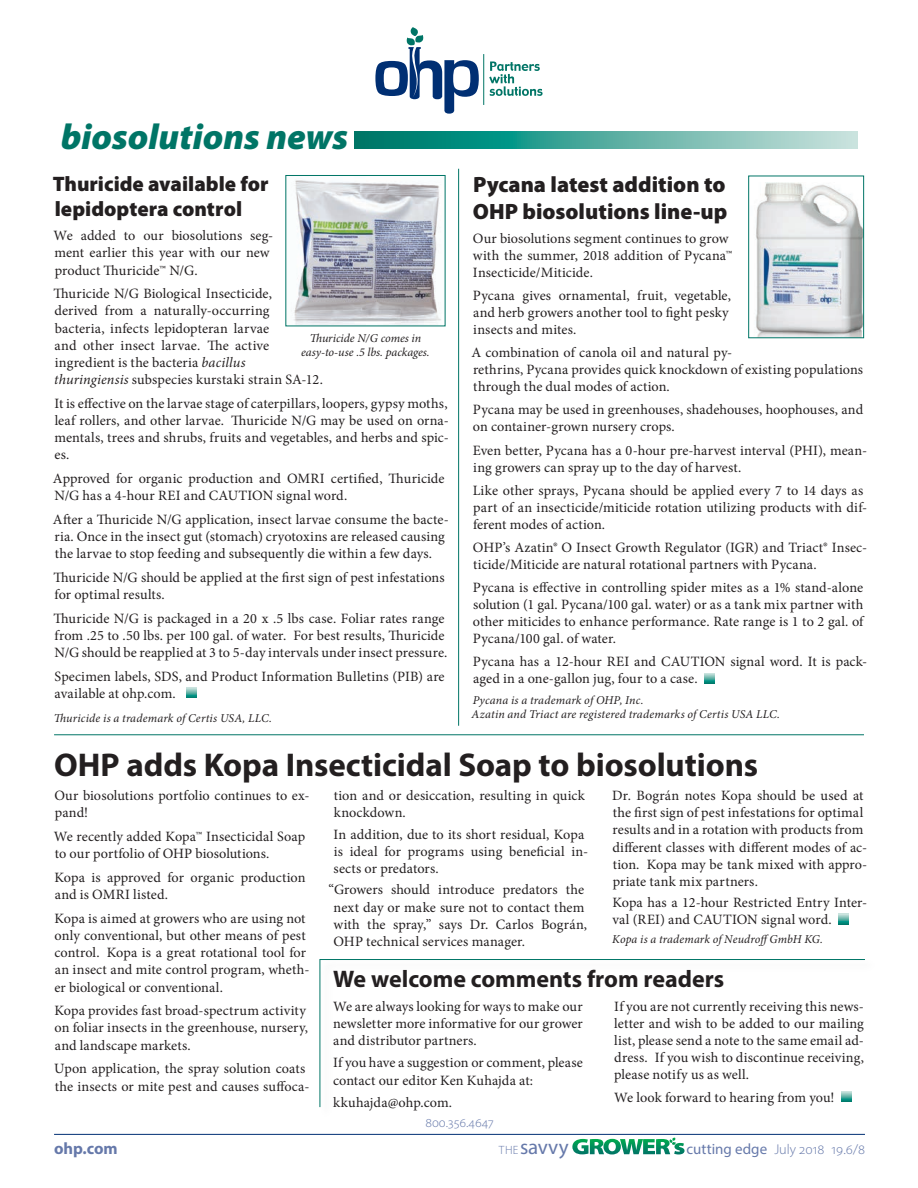
<style>
.page{position:relative;width:918px;height:1188px;background:#fff}
.page>*{position:absolute;margin:0;border:0;box-sizing:border-box;transform-origin:0 0}
.Body{font:italic 900 36px "Myriad Pro";color:#007566}
.t1{font:700 33px "Myriad Pro";letter-spacing:-.005em;color:#231f20}
.t2{font:700 24px "Myriad Pro";letter-spacing:-.005em;color:#231f20}
.Body-2{font:900 22.2px/26.7px "Myriad Pro";color:#231f20}
.Body-3{font:900 21px/25.2px "Myriad Pro";color:#231f20}
.folio{font:700 16.5px "Myriad Pro";color:#6679aa}
.Body-4{font:14.25px/17.1px "Minion Pro";letter-spacing:.005em;color:#231f20}
.folio-2{font:300 14.25px "Myriad Pro";color:#6679aa}
.t3{font:300 13.5px "Myriad Pro";color:#6679aa}
.Body-5{font:italic 12px/14.4px "Minion Pro";letter-spacing:.01em;color:#231f20}
.s1{font-style:italic}
.s2{font-size:12px}
.s3{font-weight:400;font-size:21px}
.s4{font-weight:900;font-size:22.5px;color:#fff}
.s5{font-weight:400;font-size:15px}
</style>
<div class="page">
<svg style="left:489px;top:62px;width:54px;height:34px"></svg>
<hr style="left:483px;top:54px;width:1px;height:51px;background:#007566">
<svg style="left:375px;top:27px;width:104px;height:87px"></svg>
<hr style="left:54px;top:1134px;width:811px;height:1px;background:#002f73">
<svg style="left:669px;top:1138px;width:7px;height:7px"></svg>
<svg style="left:354px;top:131px;width:504px;height:17px;background:#52aba0"></svg>
<svg style="left:186px;top:688px;width:10px;height:10px"></svg>
<svg style="left:705px;top:673px;width:10px;height:10px"></svg>
<hr style="left:54px;top:734px;width:810px;height:1px;background:#007566">
<svg style="left:839px;top:914px;width:10px;height:10px"></svg>
<hr style="left:458px;top:169px;width:1px;height:557px;background:#007566">
<svg style="left:319px;top:959px;width:546px;height:149px"></svg>
<img style="left:291px;top:180px;width:150px;height:144px">
<img style="left:755px;top:182px;width:107px;height:154px">
<div style="left:748px;top:176px;width:116px;height:162px;border:1px solid #007566"></div>
<p class="Body" style="left:61px;top:112px;width:289px">biosolutions news</p>
<p class="Body-3" style="left:53px;top:171px;width:217px">Thuricide available for lepidoptera control</p>
<p class="Body-4" style="left:54px;top:227px;width:221px">We added to our biosolutions seg&shy;ment earlier this year with our new product Thuricide™ N/G.</p>
<p class="Body-4" style="left:53px;top:285px;width:220px">Thuricide N/G Biological Insecticide, derived from a naturally-occurring bacteria, infects lepidopteran larvae and other insect larvae. The active ingredient is the bacteria <span class="s1">bacillus</span></p>
<p class="Body-4" style="left:54px;top:371px;width:270px"><span class="s1">thuringiensis</span> subspecies kurstaki strain SA-12.</p>
<p class="Body-4" style="left:54px;top:395px;width:396px;text-align:justify">It is effective on the larvae stage of caterpillars, loopers, gypsy moths, leaf rollers, and other larvae. Thuricide N/G may be used on orna&shy;mentals, trees and shrubs, fruits and vegetables, and herbs and spic&shy;es.</p>
<p class="Body-4" style="left:53px;top:470px;width:393px">Approved for organic production and OMRI certified, Thuricide<br>N/G has a 4-hour REI and CAUTION signal word.</p>
<p class="Body-4" style="left:53px;top:511px;width:397px">After a Thuricide N/G application, insect larvae consume the bacte&shy;ria. Once in the insect gut (stomach) cryotoxins are released causing the larvae to stop feeding and subsequently die within a few days.</p>
<p class="Body-4" style="left:53px;top:569px;width:393px">Thuricide N/G should be applied at the first sign of pest infestations for optimal results.</p>
<p class="Body-4" style="left:53px;top:610px;width:396px">Thuricide N/G is packaged in a 20 x .5 lbs case. Foliar rates range from .25 to .50 lbs. per 100 gal. of water. For best results, Thuricide<br>N/G should be reapplied at 3 to 5-day intervals under insect pressure.</p>
<p class="Body-4" style="left:55px;top:668px;width:392px">Specimen labels, SDS, and Product Information Bulletins (PIB) are available at ohp.com.</p>
<p class="Body-5" style="left:54px;top:711px;width:220px">Thuricide is a trademark of Certis USA, LLC.</p>
<p class="Body-2" style="left:473px;top:170px;width:256px">Pycana latest addition to<br>OHP biosolutions line-up</p>
<p class="Body-4" style="left:473px;top:230px;width:261px">Our biosolutions segment continues to grow with the summer, 2018 addition of Pycana™<br>Insecticide/Miticide.</p>
<p class="Body-4" style="left:473px;top:287px;width:260px">Pycana gives ornamental, fruit, vegetable, and herb growers another tool to fight pesky insects and mites.</p>
<p class="Body-4" style="left:471px;top:344px;width:393px">A combination of canola oil and natural py-<br>rethrins, Pycana provides quick knockdown of existing populations through the dual modes of action.</p>
<p class="Body-4" style="left:473px;top:401px;width:392px">Pycana may be used in greenhouses, shadehouses, hoophouses, and on container-grown nursery crops.</p>
<p class="Body-4" style="left:473px;top:441px;width:396px">Even better, Pycana has a 0-hour pre-harvest interval (PHI), mean&shy;ing growers can spray up to the day of harvest.</p>
<p class="Body-4" style="left:473px;top:482px;width:396px">Like other sprays, Pycana should be applied every 7 to 14 days as part of an insecticide/miticide rotation utilizing products with dif&shy;ferent modes of action.</p>
<p class="Body-4" style="left:473px;top:539px;width:396px">OHP’s Azatin® O Insect Growth Regulator (IGR) and Triact® Insec&shy;ticide/Miticide are natural rotational partners with Pycana.</p>
<p class="Body-4" style="left:473px;top:579px;width:392px;text-align:justify">Pycana is effective in controlling spider mites as a 1% stand-alone solution (1 gal. Pycana/100 gal. water) or as a tank mix partner with other miticides to enhance performance. Rate range is 1 to 2 gal. of Pycana/100 gal. of water.</p>
<p class="Body-4" style="left:473px;top:653px;width:396px">Pycana has a 12-hour REI and CAUTION signal word. It is pack&shy;aged in a one-gallon jug, four to a case.</p>
<p class="Body-5" style="left:472px;top:693px;width:310px">Pycana is a trademark of OHP, Inc.<br>Azatin and Triact are registered trademarks of Certis USA LLC.</p>
<p class="t1" style="left:54px;top:744px;width:705px">OHP adds Kopa Insecticidal Soap to biosolutions</p>
<p class="Body-4" style="left:54px;top:787px;width:256px">Our biosolutions portfolio continues to ex&shy;pand!</p>
<p class="Body-4" style="left:54px;top:828px;width:253px">We recently added Kopa™ Insecticidal Soap to our portfolio of OHP biosolutions.</p>
<p class="Body-4" style="left:54px;top:869px;width:253px">Kopa is approved for organic production and is OMRI listed.</p>
<p class="Body-4" style="left:54px;top:910px;width:256px">Kopa is aimed at growers who are using not only conventional, but other means of pest control. Kopa is a great rotational tool for an insect and mite control program, wheth&shy;er biological or conventional.</p>
<p class="Body-4" style="left:54px;top:1002px;width:255px">Kopa provides fast broad-spectrum activity on foliar insects in the greenhouse, nursery, and landscape markets.</p>
<p class="Body-4" style="left:54px;top:1060px;width:257px">Upon application, the spray solution coats the insects or mite pest and causes suffoca-</p>
<p class="Body-5" style="left:301px;top:331px;width:130px;text-align:center">Thuricide N/G comes in easy-to-use .5 lbs. packages.</p>
<p class="Body-4" style="left:334px;top:787px;width:253px">tion and or desiccation, resulting in quick knockdown.</p>
<p class="Body-4" style="left:333px;top:826px;width:256px">In addition, due to its short residual, Kopa is ideal for programs using beneficial in&shy;sects or predators.</p>
<p class="Body-4" style="left:333px;top:881px;width:255px;text-indent:-5px">“Growers should introduce predators the next day or make sure not to contact them with the spray,” says Dr. Carlos Bográn, OHP technical services manager.</p>
<p class="Body-4" style="left:612px;top:787px;width:257px">Dr. Bográn notes Kopa should be used at the first sign of pest infestations for optimal results and in a rotation with products from different classes with different modes of ac&shy;tion. Kopa may be tank mixed with appro&shy;priate tank mix partners.</p>
<p class="Body-4" style="left:612px;top:894px;width:256px">Kopa has a 12-hour Restricted Entry Inter&shy;val (REI) and CAUTION signal word.</p>
<p class="Body-5" style="left:612px;top:932px;width:212px">Kopa is a trademark of NeudroffGmbH KG.</p>
<p class="t2" style="left:333px;top:963px;width:393px">We welcome comments from readers</p>
<p class="Body-4" style="left:333px;top:998px;width:251px;text-align:justify">We are always looking for ways to make our newsletter more informative for our grower and distributor partners.</p>
<p class="Body-4" style="left:333px;top:1054px;width:251px">If you have a suggestion or comment, please contact our editor Ken Kuhajda at:</p>
<p class="Body-4" style="left:333px;top:1094px;width:121px">kkuhajda@ohp.com.</p>
<p class="Body-4" style="left:614px;top:998px;width:251px;text-align:justify">If you are not currently receiving this news&shy;letter and wish to be added to our mailing list, please send a note to the same email ad&shy;dress. If you wish to discontinue receiving, please notify us as well.</p>
<p class="Body-4" style="left:614px;top:1089px;width:222px">We look forward to hearing from you!</p>
<p class="t3" style="left:425px;top:1114px;width:70px">800.356.4647</p>
<p class="folio" style="left:54px;top:1138px;width:65px">ohp.com</p>
<p class="folio-2" style="left:499px;top:1141px;width:368px"><span class="s2">THE</span> <span class="s3">savvy</span><span class="s4">GROWER</span><span class="s4">s</span> <span class="s5">cutting edge</span> July 2018 19.6/8</p>
</div>
